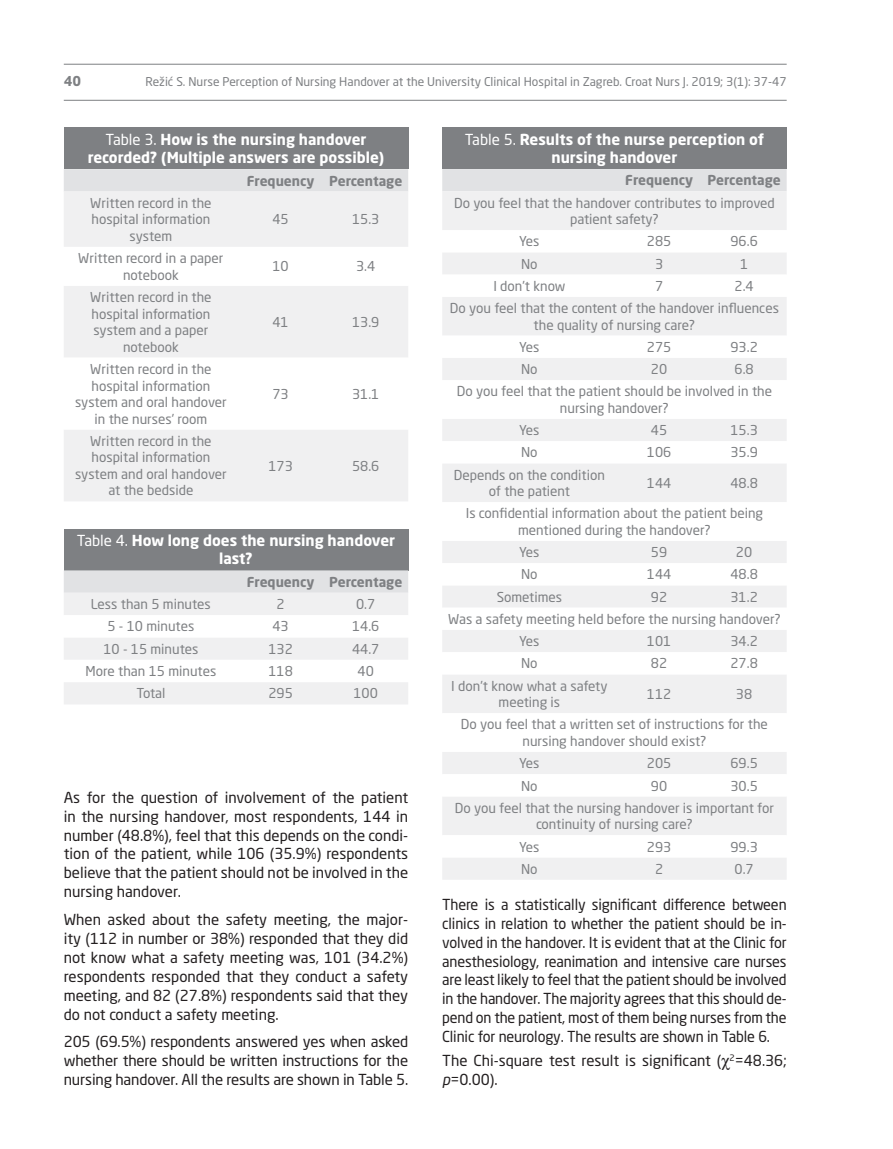
<style>
.page{position:relative;width:893px;height:1149px;background:#fff}
.page>*{position:absolute;margin:0;border:0;box-sizing:border-box;transform-origin:0 0}
.text-en{font:15px/18.9px "Neo Sans";letter-spacing:-.01em;color:#231f20;text-align:justify}
.text-en-2{font:15px/18.9px "Neo Sans";letter-spacing:-.01em;color:#231f20;text-align:justify;scale:.96 1}
.tablica_naslov{font:700 15px/18px "Neo Sans";color:#fff;text-align:center}
.tablica{font:13.5px/16.5px "Neo Sans";color:#7e8083;text-align:center}
.tablica-podnaslov{font:700 13.5px "Neo Sans";color:#7e8083}
.t1{font:12px "Neo Sans";color:#7e8083}
.s1{font-weight:400}
.s2{font-family:"Times New Roman";font-size:18px}
.s3{font-style:italic}
</style>
<div class="page">
<hr style="left:64px;top:64px;width:723px;height:1px;background:#7e8083">
<hr style="left:64px;top:100px;width:723px;height:1px;background:#7e8083">
<div style="left:442px;top:128px;width:345px;height:41px;background:#7e8083"></div>
<div style="left:442px;top:169px;width:345px;height:22px;background:#e1e2e4"></div>
<div style="left:442px;top:191px;width:345px;height:688px;background:#f0f0f1"></div>
<svg style="left:442px;top:230px;width:345px;height:627px"></svg>
<div style="left:64px;top:128px;width:344px;height:41px;background:#7e8083"></div>
<div style="left:64px;top:169px;width:344px;height:22px;background:#e1e2e4"></div>
<div style="left:64px;top:191px;width:344px;height:310px;background:#f0f0f1"></div>
<svg style="left:64px;top:247px;width:344px;height:182px"></svg>
<div style="left:64px;top:528px;width:344px;height:42px;background:#7e8083"></div>
<svg style="left:64px;top:570px;width:344px;height:134px"></svg>
<p class="tablica-podnaslov" style="left:64px;top:72px;width:19px">40</p>
<p class="t1" style="left:145px;top:74px;width:643px">Režić S. Nurse Perception of Nursing Handover at the University Clinical Hospital in Zagreb. Croat Nurs J. 2019; 3(1): 37-47</p>
<p class="tablica_naslov" style="left:88px;top:130px;width:298px"><span class="s1">Table 3.</span> How is the nursing handover recorded? (Multiple answers are possible)</p>
<p class="tablica-podnaslov" style="left:247px;top:172px;width:69px">Frequency</p>
<p class="tablica-podnaslov" style="left:329px;top:172px;width:75px">Percentage</p>
<p class="tablica" style="left:90px;top:194px;width:123px">Written record in the hospital information system</p>
<p class="tablica" style="left:272px;top:211px;width:18px">45</p>
<p class="tablica" style="left:352px;top:211px;width:29px">15.3</p>
<p class="tablica" style="left:78px;top:250px;width:147px">Written record in a paper notebook</p>
<p class="tablica" style="left:272px;top:258px;width:18px">10</p>
<p class="tablica" style="left:356px;top:258px;width:21px">3.4</p>
<p class="tablica" style="left:90px;top:288px;width:123px">Written record in the hospital information system and a paper notebook</p>
<p class="tablica" style="left:272px;top:313px;width:18px">41</p>
<p class="tablica" style="left:352px;top:313px;width:29px">13.9</p>
<p class="tablica" style="left:75px;top:360px;width:153px">Written record in the hospital information system and oral handover in the nurses’ room</p>
<p class="tablica" style="left:75px;top:432px;width:153px">Written record in the hospital information system and oral handover at the bedside</p>
<p class="tablica" style="left:272px;top:385px;width:18px">73</p>
<p class="tablica" style="left:352px;top:385px;width:29px">31.1</p>
<p class="tablica" style="left:268px;top:457px;width:26px">173</p>
<p class="tablica" style="left:352px;top:457px;width:29px">58.6</p>
<p class="tablica_naslov" style="left:77px;top:531px;width:320px"><span class="s1">Table 4.</span> How long does the nursing handover last?</p>
<p class="tablica-podnaslov" style="left:247px;top:573px;width:69px">Frequency</p>
<p class="tablica-podnaslov" style="left:329px;top:573px;width:75px">Percentage</p>
<p class="tablica" style="left:91px;top:595px;width:121px">Less than 5 minutes</p>
<p class="tablica" style="left:277px;top:595px;width:10px">2</p>
<p class="tablica" style="left:356px;top:595px;width:21px">0.7</p>
<p class="tablica" style="left:107px;top:618px;width:88px">5 - 10 minutes</p>
<p class="tablica" style="left:272px;top:618px;width:18px">43</p>
<p class="tablica" style="left:352px;top:618px;width:29px">14.6</p>
<p class="tablica" style="left:103px;top:640px;width:97px">10 - 15 minutes</p>
<p class="tablica" style="left:268px;top:640px;width:26px">132</p>
<p class="tablica" style="left:352px;top:640px;width:29px">44.7</p>
<p class="tablica" style="left:86px;top:662px;width:132px">More than 15 minutes</p>
<p class="tablica" style="left:268px;top:662px;width:26px">118</p>
<p class="tablica" style="left:358px;top:662px;width:18px">40</p>
<p class="tablica" style="left:136px;top:684px;width:31px">Total</p>
<p class="tablica" style="left:268px;top:684px;width:26px">295</p>
<p class="tablica" style="left:353px;top:684px;width:26px">100</p>
<p class="text-en" style="left:64px;top:787px;width:346px">As for the question of involvement of the patient in the nursing handover, most respondents, 144 in number (48.8%), feel that this depends on the condi&shy;tion of the patient, while 106 (35.9%) respondents believe that the patient should not be involved in the nursing handover.</p>
<p class="text-en" style="left:64px;top:909px;width:346px">When asked about the safety meeting, the major&shy;ity (112 in number or 38%) responded that they did not know what a safety meeting was, 101 (34.2%) respondents responded that they conduct a safety meeting, and 82 (27.8%) respondents said that they do not conduct a safety meeting.</p>
<p class="text-en" style="left:64px;top:1031px;width:346px">205 (69.5%) respondents answered yes when asked whether there should be written instructions for the nursing handover. All the results are shown in Table 5.</p>
<p class="tablica_naslov" style="left:465px;top:130px;width:301px"><span class="s1">Table 5.</span> Results of the nurse perception of nursing handover</p>
<p class="tablica-podnaslov" style="left:625px;top:172px;width:69px">Frequency</p>
<p class="tablica-podnaslov" style="left:707px;top:172px;width:75px">Percentage</p>
<p class="tablica" style="left:454px;top:194px;width:322px">Do you feel that the handover contributes to improved patient safety?</p>
<p class="tablica" style="left:519px;top:233px;width:22px">Yes</p>
<p class="tablica" style="left:647px;top:233px;width:26px">285</p>
<p class="tablica" style="left:730px;top:233px;width:29px">96.6</p>
<p class="tablica" style="left:521px;top:255px;width:18px">No</p>
<p class="tablica" style="left:655px;top:255px;width:10px">3</p>
<p class="tablica" style="left:740px;top:255px;width:10px">1</p>
<p class="tablica" style="left:493px;top:277px;width:74px">I don’t know</p>
<p class="tablica" style="left:655px;top:277px;width:10px">7</p>
<p class="tablica" style="left:734px;top:277px;width:21px">2.4</p>
<p class="tablica" style="left:450px;top:299px;width:331px">Do you feel that the content of the handover influences the quality of nursing care?</p>
<p class="tablica" style="left:519px;top:338px;width:22px">Yes</p>
<p class="tablica" style="left:647px;top:338px;width:26px">275</p>
<p class="tablica" style="left:730px;top:338px;width:29px">93.2</p>
<p class="tablica" style="left:521px;top:360px;width:18px">No</p>
<p class="tablica" style="left:651px;top:360px;width:18px">20</p>
<p class="tablica" style="left:734px;top:360px;width:21px">6.8</p>
<p class="tablica" style="left:457px;top:383px;width:317px">Do you feel that the patient should be involved in the nursing handover?</p>
<p class="tablica" style="left:519px;top:421px;width:22px">Yes</p>
<p class="tablica" style="left:651px;top:421px;width:18px">45</p>
<p class="tablica" style="left:730px;top:421px;width:29px">15.3</p>
<p class="tablica" style="left:521px;top:444px;width:18px">No</p>
<p class="tablica" style="left:647px;top:444px;width:26px">106</p>
<p class="tablica" style="left:730px;top:444px;width:29px">35.9</p>
<p class="tablica" style="left:454px;top:466px;width:153px">Depends on the condition of the patient</p>
<p class="tablica" style="left:647px;top:474px;width:26px">144</p>
<p class="tablica" style="left:730px;top:474px;width:29px">48.8</p>
<p class="tablica" style="left:466px;top:505px;width:299px">Is confidential information about the patient being mentioned during the handover?</p>
<p class="tablica" style="left:519px;top:543px;width:22px">Yes</p>
<p class="tablica" style="left:651px;top:543px;width:18px">59</p>
<p class="tablica" style="left:736px;top:543px;width:18px">20</p>
<p class="tablica" style="left:521px;top:566px;width:18px">No</p>
<p class="tablica" style="left:647px;top:566px;width:26px">144</p>
<p class="tablica" style="left:730px;top:566px;width:29px">48.8</p>
<p class="tablica" style="left:497px;top:588px;width:67px">Sometimes</p>
<p class="tablica" style="left:651px;top:588px;width:18px">92</p>
<p class="tablica" style="left:730px;top:588px;width:29px">31.2</p>
<p class="tablica" style="left:448px;top:610px;width:334px">Was a safety meeting held before the nursing handover?</p>
<p class="tablica" style="left:519px;top:632px;width:22px">Yes</p>
<p class="tablica" style="left:647px;top:632px;width:26px">101</p>
<p class="tablica" style="left:730px;top:632px;width:29px">34.2</p>
<p class="tablica" style="left:521px;top:655px;width:18px">No</p>
<p class="tablica" style="left:651px;top:655px;width:18px">82</p>
<p class="tablica" style="left:730px;top:655px;width:29px">27.8</p>
<p class="tablica" style="left:451px;top:677px;width:158px">I don’t know what a safety meeting is</p>
<p class="tablica" style="left:647px;top:685px;width:26px">112</p>
<p class="tablica" style="left:736px;top:685px;width:18px">38</p>
<p class="tablica" style="left:461px;top:715px;width:309px">Do you feel that a written set of instructions for the nursing handover should exist?</p>
<p class="tablica" style="left:519px;top:754px;width:22px">Yes</p>
<p class="tablica" style="left:647px;top:754px;width:26px">205</p>
<p class="tablica" style="left:730px;top:754px;width:29px">69.5</p>
<p class="tablica" style="left:521px;top:776px;width:18px">No</p>
<p class="tablica" style="left:651px;top:776px;width:18px">90</p>
<p class="tablica" style="left:730px;top:776px;width:29px">30.5</p>
<p class="tablica" style="left:455px;top:799px;width:321px">Do you feel that the nursing handover is important for continuity of nursing care?</p>
<p class="tablica" style="left:519px;top:837px;width:22px">Yes</p>
<p class="tablica" style="left:647px;top:837px;width:26px">293</p>
<p class="tablica" style="left:730px;top:837px;width:29px">99.3</p>
<p class="tablica" style="left:521px;top:860px;width:18px">No</p>
<p class="tablica" style="left:655px;top:860px;width:10px">2</p>
<p class="tablica" style="left:734px;top:860px;width:21px">0.7</p>
<p class="text-en-2" style="left:442px;top:894px;width:360px">There is a statistically significant difference between clinics in relation to whether the patient should be in&shy;volved in the handover. It is evident that at the Clinic for anesthesiology, reanimation and intensive care nurses are least likely to feel that the patient should be involved in the handover. The majority agrees that this should de&shy;pend on the patient, most of them being nurses from the Clinic for neurology. The results are shown in Table 6.</p>
<p class="text-en" style="left:442px;top:1050px;width:346px">The Chi-square test result is significant (<span class="s2">χ</span><sup>2</sup>=48.36; <span class="s3">p</span>=0.00).</p>
</div>
